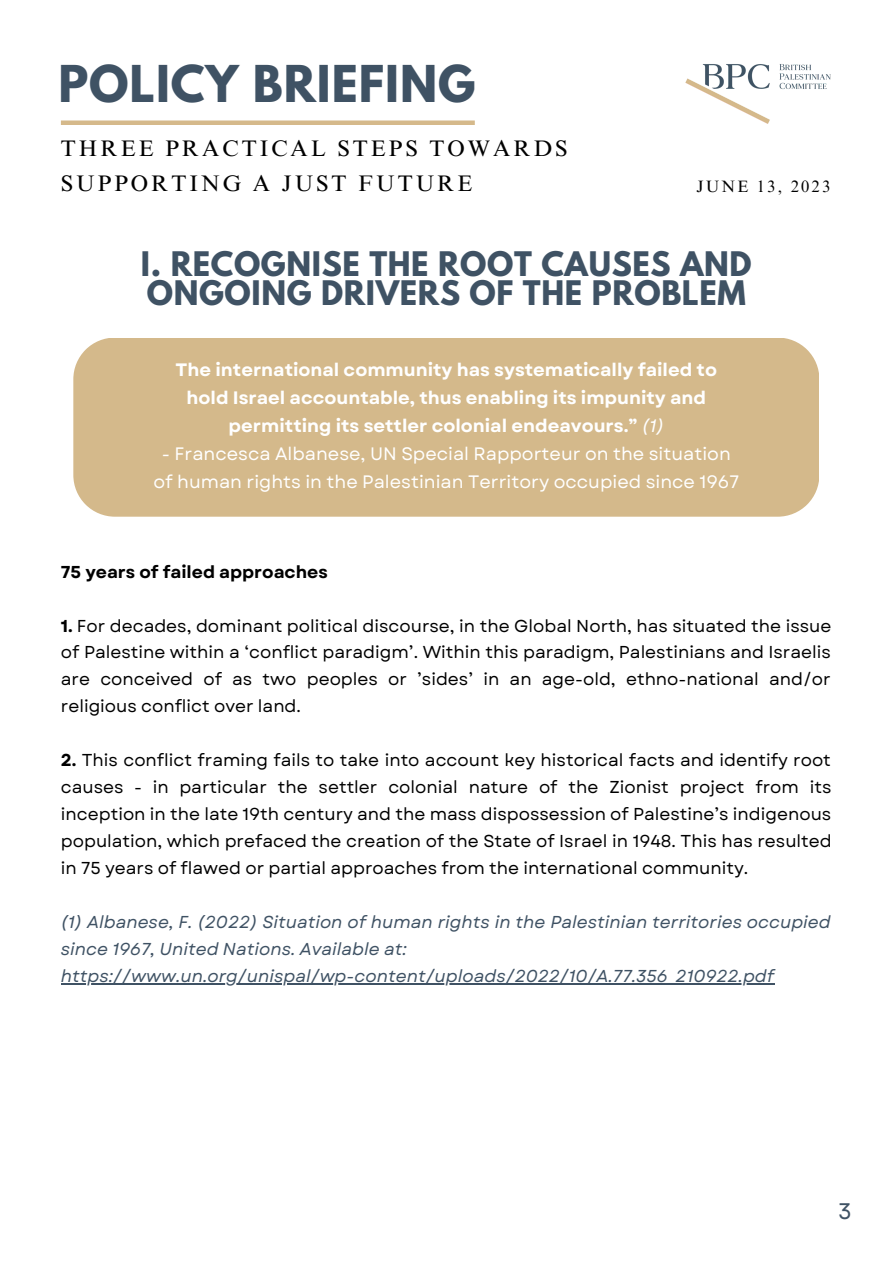
<style>
.page{position:relative;width:893px;height:1264px;background:#fff}
.page>*{position:absolute;margin:0;border:0;box-sizing:border-box;transform-origin:0 0}
.t1{font:700 45px "League Spartan";letter-spacing:.02em;color:#3f5264}
.t2{font:700 30px/28px "League Spartan";letter-spacing:.02em;color:#3f5264}
.t3{font:22.5px "Times NRMT Pro";letter-spacing:.135em;color:#000}
.t4{font:22.5px "Garet";color:#3f5264}
.t5{font:700 18px "Garet";color:#fff}
.t6{font:18px "Garet";color:#fff}
.t7{font:17.25px/27px "Garet";color:#000;text-align:justify}
.t8{font:italic 17.25px/27px "Garet";color:#3f5264}
.t9{font:700 17.25px "Garet";color:#000}
.t10{font:16.5px "Times NRMT Pro";letter-spacing:.135em;color:#000}
.s1{font-weight:400;font-style:italic}
.s2{font-style:italic}
.s3{font-weight:700}
</style>
<div class="page">
<img style="left:685px;top:64px;width:146px;height:60px">
<div style="left:61px;top:120px;width:414px;height:5px;background:#d5b98b"></div>
<div style="left:73px;top:338px;width:746px;height:178px;background:#d4b98b"></div>
<hr style="left:61px;top:983px;width:713px;height:1px;background:#3f5264">
<p class="t1" style="left:58px;top:61px;width:418px">POLICY BRIEFING</p>
<p class="t3" style="left:61px;top:140px;width:508px">THREE PRACTICAL STEPS TOWARDS</p>
<p class="t3" style="left:61px;top:175px;width:413px">SUPPORTING A JUST FUTURE</p>
<p class="t10" style="left:696px;top:180px;width:135px">JUNE 13, 2023</p>
<p class="t2" style="left:141px;top:254px;width:612px">I. RECOGNISE THE ROOT CAUSES AND<br>ONGOING DRIVERS OF THE PROBLEM</p>
<p class="t5" style="left:176px;top:357px;width:543px">The international community has systematically failed to</p>
<p class="t5" style="left:186px;top:385px;width:521px">hold Israel accountable, thus enabling its impunity and</p>
<p class="t5" style="left:228px;top:413px;width:437px">permitting its settler colonial endeavours.” <span class="s1">(1)</span></p>
<p class="t6" style="left:162px;top:441px;width:570px"><span class="s2">-</span> Francesca Albanese, UN Special Rapporteur on the situation</p>
<p class="t6" style="left:153px;top:469px;width:587px">of human rights in the Palestinian Territory occupied since 1967</p>
<p class="t9" style="left:61px;top:559px;width:268px">75 years of failed approaches</p>
<p class="t7" style="left:61px;top:612px;width:772px"><span class="s3">1.</span> For decades, dominant political discourse, in the Global North, has situated the issue of Palestine within a ‘conflict paradigm’. Within this paradigm, Palestinians and Israelis are conceived of as two peoples or ’sides’ in an age-old, ethno-national and/or religious conflict over land.</p>
<p class="t7" style="left:61px;top:747px;width:772px"><span class="s3">2.</span> This conflict framing fails to take into account key historical facts and identify root causes - in particular the settler colonial nature of the Zionist project from its inception in the late 19th century and the mass dispossession of Palestine’s indigenous population, which prefaced the creation of the State of Israel in 1948. This has resulted in 75 years of flawed or partial approaches from the international community.</p>
<p class="t8" style="left:61px;top:908px;width:771px">(1) Albanese, F. (2022) Situation of human rights in the Palestinian territories occupied since 1967, United Nations. Available at:</p>
<p class="t8" style="left:61px;top:962px;width:714px">https://www.un.org/unispal/wp-content/uploads/2022/10/A.77.356_210922.pdf</p>
<p class="t4" style="left:838px;top:1194px;width:15px">3</p>
</div>
